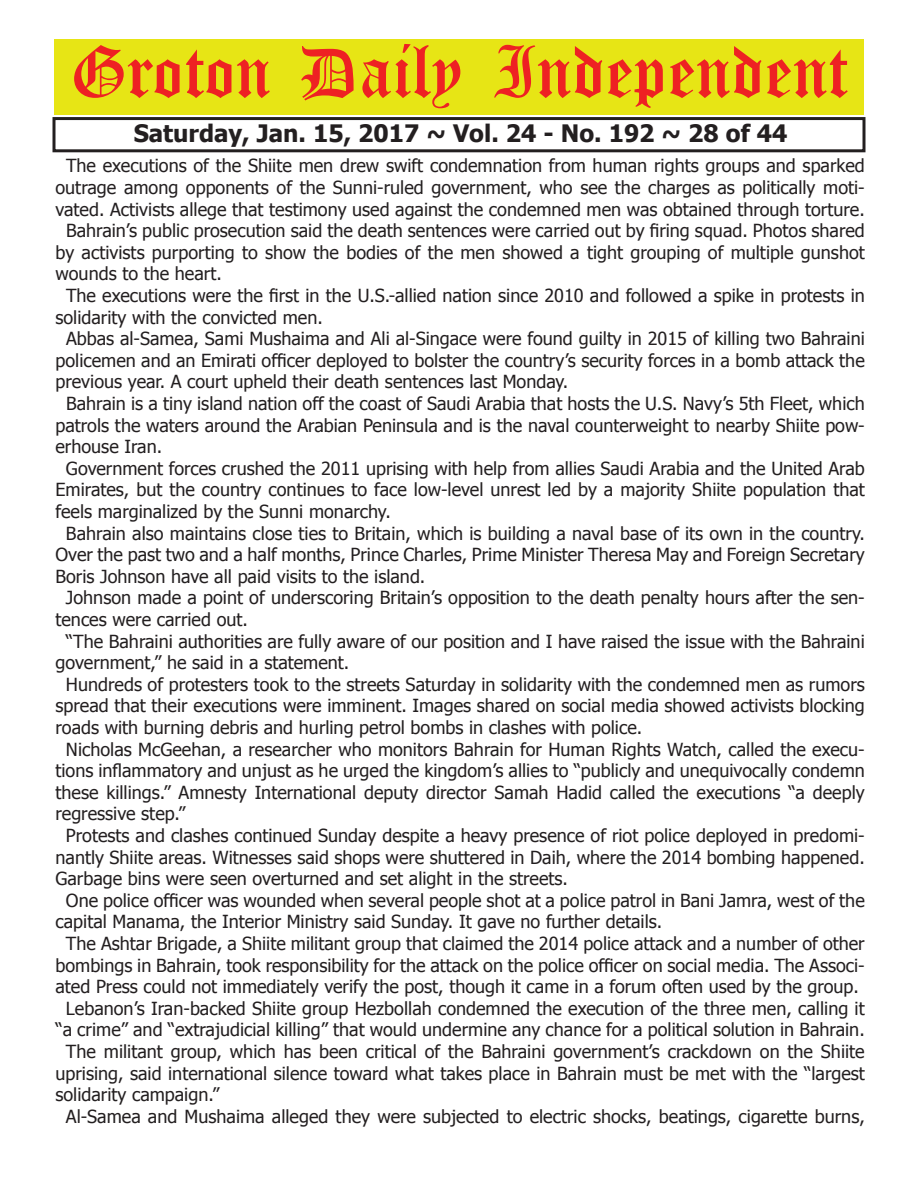
<style>
.page{position:relative;width:918px;height:1188px;background:#fff}
.page>*{position:absolute;margin:0;border:0;box-sizing:border-box;transform-origin:0 0}
.t1{font:54px "Old English Five";color:#ee2123}
.t2{font:700 24px "Tahoma";color:#231f20}
.t3{font:18px "Tahoma";color:#231f20}
</style>
<div class="page">
<div style="left:52px;top:117px;width:814px;height:35px;border:3px solid #231f20"></div>
<div style="left:54px;top:40px;width:810px;height:75px;background:#e7e515"></div>
<h1 class="t1" style="left:70px;top:47px;width:779px">Groton Daily Independent</h1>
<h2 class="t2" style="left:134px;top:116px;width:655px">Saturday, Jan. 15, 2017 ~ Vol. 24 - No. 192 ~ 28 of 44</h2>
<p class="t3" style="left:66px;top:154px;width:800px">The executions of the Shiite men drew swift condemnation from human rights groups and sparked</p>
<p class="t3" style="left:56px;top:175px;width:811px">outrage among opponents of the Sunni-ruled government, who see the charges as politically moti-</p>
<p class="t3" style="left:56px;top:197px;width:811px">vated. Activists allege that testimony used against the condemned men was obtained through torture.</p>
<p class="t3" style="left:66px;top:219px;width:800px">Bahrain’s public prosecution said the death sentences were carried out by firing squad. Photos shared</p>
<p class="t3" style="left:56px;top:240px;width:811px">by activists purporting to show the bodies of the men showed a tight grouping of multiple gunshot</p>
<p class="t3" style="left:56px;top:262px;width:168px">wounds to the heart.</p>
<p class="t3" style="left:66px;top:283px;width:800px">The executions were the first in the U.S.-allied nation since 2010 and followed a spike in protests in</p>
<p class="t3" style="left:56px;top:305px;width:269px">solidarity with the convicted men.</p>
<p class="t3" style="left:66px;top:327px;width:800px">Abbas al-Samea, Sami Mushaima and Ali al-Singace were found guilty in 2015 of killing two Bahraini</p>
<p class="t3" style="left:56px;top:348px;width:811px">policemen and an Emirati officer deployed to bolster the country’s security forces in a bomb attack the</p>
<p class="t3" style="left:56px;top:370px;width:514px">previous year. A court upheld their death sentences last Monday.</p>
<p class="t3" style="left:66px;top:391px;width:800px">Bahrain is a tiny island nation off the coast of Saudi Arabia that hosts the U.S. Navy’s 5th Fleet, which</p>
<p class="t3" style="left:56px;top:413px;width:811px">patrols the waters around the Arabian Peninsula and is the naval counterweight to nearby Shiite pow-</p>
<p class="t3" style="left:56px;top:435px;width:108px">erhouse Iran.</p>
<p class="t3" style="left:66px;top:456px;width:800px">Government forces crushed the 2011 uprising with help from allies Saudi Arabia and the United Arab</p>
<p class="t3" style="left:56px;top:478px;width:811px">Emirates, but the country continues to face low-level unrest led by a majority Shiite population that</p>
<p class="t3" style="left:56px;top:499px;width:337px">feels marginalized by the Sunni monarchy.</p>
<p class="t3" style="left:66px;top:521px;width:800px">Bahrain also maintains close ties to Britain, which is building a naval base of its own in the country.</p>
<p class="t3" style="left:56px;top:543px;width:811px">Over the past two and a half months, Prince Charles, Prime Minister Theresa May and Foreign Secretary</p>
<p class="t3" style="left:56px;top:564px;width:371px">Boris Johnson have all paid visits to the island.</p>
<p class="t3" style="left:66px;top:586px;width:800px">Johnson made a point of underscoring Britain’s opposition to the death penalty hours after the sen-</p>
<p class="t3" style="left:56px;top:607px;width:194px">tences were carried out.</p>
<p class="t3" style="left:66px;top:629px;width:800px">“The Bahraini authorities are fully aware of our position and I have raised the issue with the Bahraini</p>
<p class="t3" style="left:56px;top:651px;width:295px">government,” he said in a statement.</p>
<p class="t3" style="left:66px;top:672px;width:800px">Hundreds of protesters took to the streets Saturday in solidarity with the condemned men as rumors</p>
<p class="t3" style="left:56px;top:694px;width:811px">spread that their executions were imminent. Images shared on social media showed activists blocking</p>
<p class="t3" style="left:56px;top:715px;width:588px">roads with burning debris and hurling petrol bombs in clashes with police.</p>
<p class="t3" style="left:66px;top:737px;width:800px">Nicholas McGeehan, a researcher who monitors Bahrain for Human Rights Watch, called the execu-</p>
<p class="t3" style="left:56px;top:759px;width:811px">tions inflammatory and unjust as he urged the kingdom’s allies to “publicly and unequivocally condemn</p>
<p class="t3" style="left:56px;top:780px;width:811px">these killings.” Amnesty International deputy director Samah Hadid called the executions “a deeply</p>
<p class="t3" style="left:56px;top:802px;width:132px">regressive step.”</p>
<p class="t3" style="left:66px;top:823px;width:800px">Protests and clashes continued Sunday despite a heavy presence of riot police deployed in predomi-</p>
<p class="t3" style="left:56px;top:845px;width:811px">nantly Shiite areas. Witnesses said shops were shuttered in Daih, where the 2014 bombing happened.</p>
<p class="t3" style="left:56px;top:867px;width:514px">Garbage bins were seen overturned and set alight in the streets.</p>
<p class="t3" style="left:66px;top:888px;width:800px">One police officer was wounded when several people shot at a police patrol in Bani Jamra, west of the</p>
<p class="t3" style="left:56px;top:910px;width:608px">capital Manama, the Interior Ministry said Sunday. It gave no further details.</p>
<p class="t3" style="left:66px;top:931px;width:800px">The Ashtar Brigade, a Shiite militant group that claimed the 2014 police attack and a number of other</p>
<p class="t3" style="left:56px;top:953px;width:811px">bombings in Bahrain, took responsibility for the attack on the police officer on social media. The Associ-</p>
<p class="t3" style="left:56px;top:975px;width:805px">ated Press could not immediately verify the post, though it came in a forum often used by the group.</p>
<p class="t3" style="left:66px;top:996px;width:800px">Lebanon’s Iran-backed Shiite group Hezbollah condemned the execution of the three men, calling it</p>
<p class="t3" style="left:56px;top:1018px;width:811px">“a crime” and “extrajudicial killing” that would undermine any chance for a political solution in Bahrain.</p>
<p class="t3" style="left:66px;top:1039px;width:800px">The militant group, which has been critical of the Bahraini government’s crackdown on the Shiite</p>
<p class="t3" style="left:56px;top:1061px;width:811px">uprising, said international silence toward what takes place in Bahrain must be met with the “largest</p>
<p class="t3" style="left:56px;top:1083px;width:165px">solidarity campaign.”</p>
<p class="t3" style="left:66px;top:1104px;width:800px">Al-Samea and Mushaima alleged they were subjected to electric shocks, beatings, cigarette burns,</p>
</div>
